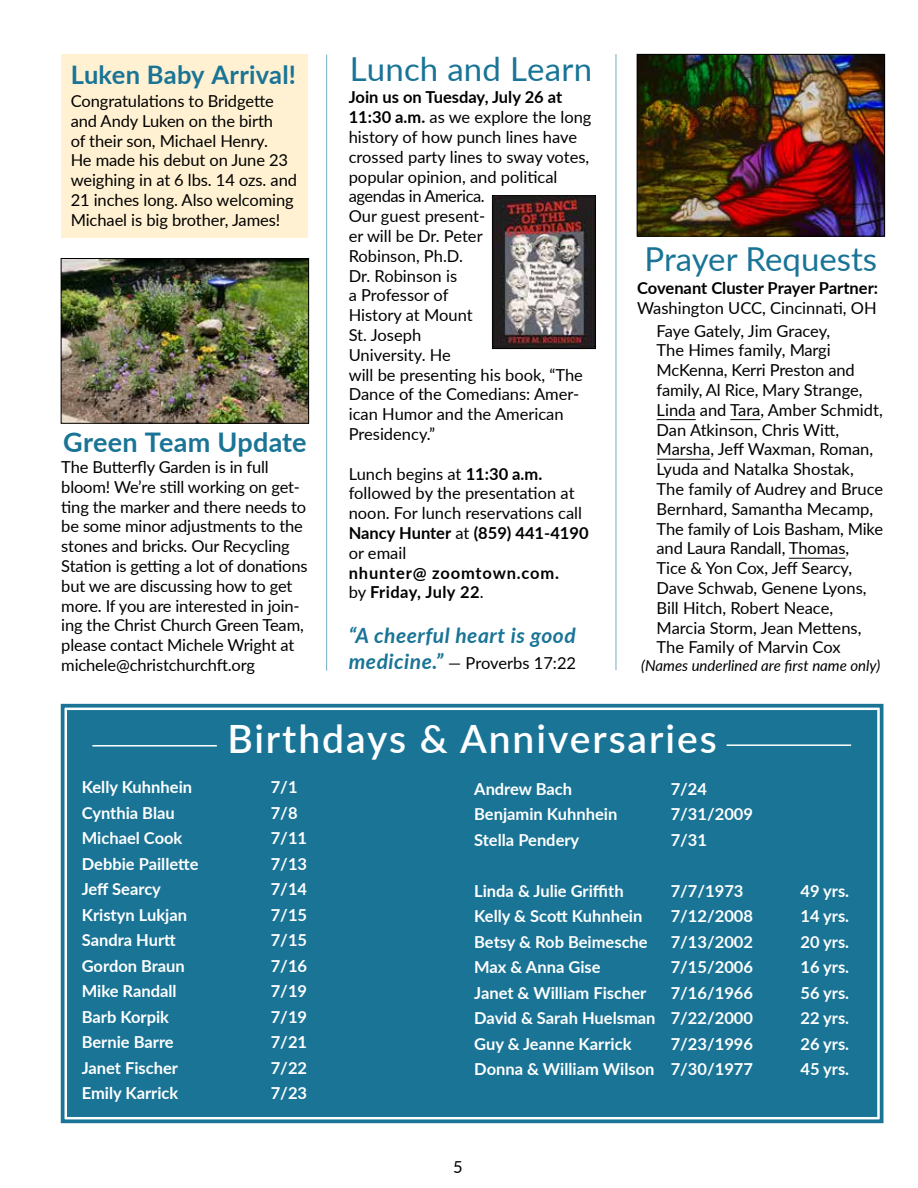
<style>
.page{position:relative;width:918px;height:1188px;background:#fff}
.page>*{position:absolute;margin:0;border:0;box-sizing:border-box;transform-origin:0 0}
.t1{font:600 39px "Lato";letter-spacing:.05em;color:#fff}
.t2{font:33px "Lato";color:#197496}
.t3{font:700 27px "Lato";letter-spacing:.01em;color:#197496}
.t4{font:700 25.5px "Lato";letter-spacing:.01em;color:#197496}
.t5{font:italic 700 21px "Lato";letter-spacing:.025em;color:#197496}
.t6{font:16.5px/19.8px "Lato";letter-spacing:-.005em;color:#000}
.t7{font:700 16.5px "Lato";color:#fff}
.t8{font:700 16.5px/19.8px "Lato";letter-spacing:.04em;color:#000}
.t9{font:700 16.5px "Lato";color:#000}
.t10{font:italic 15px "Lato";color:#000}
.s1{font-weight:700}
.s2{font-weight:400}
.s3{font-weight:700;font-style:italic;font-size:21px;color:#197496}
</style>
<div class="page">
<svg style="left:60px;top:703px;width:824px;height:421px"></svg>
<div style="left:66px;top:709px;width:812px;height:409px;background:#197496"></div>
<hr style="left:92px;top:745px;width:125px;height:2px;background:#fff">
<hr style="left:727px;top:744px;width:124px;height:2px;background:#fff">
<hr style="left:657px;top:419px;width:39px;height:1px;background:#000">
<hr style="left:730px;top:419px;width:30px;height:1px;background:#000">
<hr style="left:657px;top:459px;width:53px;height:1px;background:#000">
<hr style="left:789px;top:558px;width:56px;height:1px;background:#000">
<img style="left:639px;top:56px;width:244px;height:179px">
<div style="left:637px;top:54px;width:248px;height:183px;border:1px solid #000"></div>
<img style="left:494px;top:197px;width:100px;height:150px">
<div style="left:492px;top:195px;width:104px;height:154px;border:1px solid #000"></div>
<img style="left:63px;top:260px;width:244px;height:162px">
<div style="left:61px;top:258px;width:248px;height:166px;border:1px solid #000"></div>
<div style="left:61px;top:54px;width:247px;height:184px;background:#fff1d1"></div>
<hr style="left:326px;top:55px;width:1px;height:616px;background:#75acc0">
<hr style="left:616px;top:54px;width:1px;height:616px;background:#75acc0">
<h3 class="t4" style="left:71px;top:56px;width:227px">Luken Baby Arrival!</h3>
<p class="t6" style="left:71px;top:90px;width:228px">Congratulations to Bridgette and Andy Luken on the birth<br>of their son, Michael Henry.<br>He made his debut on June 23 weighing in at 6 lbs. 14 ozs. and<br>21 inches long. Also welcoming<br>Michael is big brother, James!</p>
<h3 class="t3" style="left:63px;top:423px;width:245px">Green Team Update</h3>
<p class="t6" style="left:61px;top:456px;width:248px">The Butterfly Garden is in full bloom! We’re still working on get&shy;ting the marker and there needs to be some minor adjustments to the stones and bricks. Our Recycling<br>Station is getting a lot of donations but we are discussing how to get more. If you are interested in join&shy;ing the Christ Church Green Team, please contact Michele Wright at michele@christchurchft.org</p>
<h2 class="t2" style="left:350px;top:45px;width:244px">Lunch and Learn</h2>
<p class="t6" style="left:349px;top:87px;width:244px"><span class="s1">Join us on Tuesday, July 26 at<br>11:30 a.m.</span> as we explore the long history of how punch lines have crossed party lines to sway votes, popular opinion, and political agendas in America.<br>Our guest present-<br>er will be Dr. Peter<br>Robinson, Ph.D.<br>Dr. Robinson is<br>a Professor of<br>History at Mount<br>St. Joseph<br>University. He<br>will be presenting his book, “The<br>Dance of the Comedians: Amer&shy;ican Humor and the American<br>Presidency.”</p>
<p class="t6" style="left:349px;top:463px;width:241px">Lunch begins at <span class="s1">11:30 a.m. </span>followed by the presentation at noon. For lunch reservations call<br><span class="s1">Nancy Hunter</span> at <span class="s1">(859) 441-4190 </span>or email</p>
<p class="t8" style="left:349px;top:562px;width:212px">nhunter@ zoomtown.com. <span class="s2">by</span> Friday, July 22<span class="s2">.</span></p>
<p class="t5" style="left:349px;top:620px;width:229px">“A cheerful heart is good</p>
<p class="t6" style="left:349px;top:652px;width:229px"><span class="s3">medicine.”</span> — Proverbs 17:22</p>
<h2 class="t2" style="left:645px;top:236px;width:234px">Prayer Requests</h2>
<p class="t9" style="left:637px;top:276px;width:242px">Covenant Cluster Prayer Partner:</p>
<p class="t6" style="left:657px;top:296px;width:221px;line-height:22.8px;text-indent:-20px">Washington UCC, Cincinnati, OH<br>Faye Gately, Jim Gracey,</p>
<p class="t6" style="left:657px;top:340px;width:228px">The Himes family, Margi<br>McKenna, Kerri Preston and family, Al Rice, Mary Strange,<br>Linda and Tara, Amber Schmidt,<br>Dan Atkinson, Chris Witt,<br>Marsha, Jeff Waxman, Roman,<br>Lyuda and Natalka Shostak,<br>The family of Audrey and Bruce<br>Bernhard, Samantha Mecamp,<br>The family of Lois Basham, Mike and Laura Randall, Thomas,<br>Tice &amp; Yon Cox, Jeff Searcy,<br>Dave Schwab, Genene Lyons,<br>Bill Hitch, Robert Neace,<br>Marcia Storm, Jean Mettens,<br>The Family of Marvin Cox</p>
<p class="t10" style="left:641px;top:655px;width:241px">(Names underlined are first name only)</p>
<h1 class="t1" style="left:227px;top:711px;width:491px">Birthdays &amp; Anniversaries</h1>
<p class="t7" style="left:82px;top:775px;width:112px">Kelly Kuhnhein</p>
<p class="t7" style="left:271px;top:775px;width:28px">7/1</p>
<p class="t7" style="left:82px;top:801px;width:95px">Cynthia Blau</p>
<p class="t7" style="left:271px;top:801px;width:28px">7/8</p>
<p class="t7" style="left:82px;top:826px;width:102px">Michael Cook</p>
<p class="t7" style="left:271px;top:826px;width:38px">7/11</p>
<p class="t7" style="left:82px;top:852px;width:118px">Debbie Paillette</p>
<p class="t7" style="left:271px;top:852px;width:38px">7/13</p>
<p class="t7" style="left:82px;top:877px;width:81px">Jeff Searcy</p>
<p class="t7" style="left:271px;top:877px;width:38px">7/14</p>
<p class="t7" style="left:82px;top:903px;width:107px">Kristyn Lukjan</p>
<p class="t7" style="left:271px;top:903px;width:38px">7/15</p>
<p class="t7" style="left:82px;top:928px;width:96px">Sandra Hurtt</p>
<p class="t7" style="left:271px;top:928px;width:38px">7/15</p>
<p class="t7" style="left:82px;top:954px;width:105px">Gordon Braun</p>
<p class="t7" style="left:271px;top:954px;width:38px">7/16</p>
<p class="t7" style="left:82px;top:979px;width:96px">Mike Randall</p>
<p class="t7" style="left:271px;top:979px;width:38px">7/19</p>
<p class="t7" style="left:82px;top:1005px;width:89px">Barb Korpik</p>
<p class="t7" style="left:271px;top:1005px;width:38px">7/19</p>
<p class="t7" style="left:82px;top:1030px;width:94px">Bernie Barre</p>
<p class="t7" style="left:271px;top:1030px;width:38px">7/21</p>
<p class="t7" style="left:82px;top:1056px;width:98px">Janet Fischer</p>
<p class="t7" style="left:271px;top:1056px;width:38px">7/22</p>
<p class="t7" style="left:82px;top:1081px;width:98px">Emily Karrick</p>
<p class="t7" style="left:271px;top:1081px;width:38px">7/23</p>
<p class="t7" style="left:474px;top:777px;width:99px">Andrew Bach</p>
<p class="t7" style="left:671px;top:777px;width:38px">7/24</p>
<p class="t7" style="left:474px;top:802px;width:145px">Benjamin Kuhnhein</p>
<p class="t7" style="left:671px;top:802px;width:84px">7/31/2009</p>
<p class="t7" style="left:474px;top:828px;width:107px">Stella Pendery</p>
<p class="t7" style="left:671px;top:828px;width:38px">7/31</p>
<p class="t7" style="left:474px;top:879px;width:151px">Linda &amp; Julie Griffith</p>
<p class="t7" style="left:671px;top:879px;width:74px">7/7/1973</p>
<p class="t7" style="left:800px;top:879px;width:50px">49 yrs.</p>
<p class="t7" style="left:474px;top:904px;width:170px">Kelly &amp; Scott Kuhnhein</p>
<p class="t7" style="left:671px;top:904px;width:84px">7/12/2008</p>
<p class="t7" style="left:800px;top:904px;width:50px">14 yrs.</p>
<p class="t7" style="left:474px;top:930px;width:175px">Betsy &amp; Rob Beimesche</p>
<p class="t7" style="left:671px;top:930px;width:84px">7/13/2002</p>
<p class="t7" style="left:800px;top:930px;width:50px">20 yrs.</p>
<p class="t7" style="left:474px;top:955px;width:128px">Max &amp; Anna Gise</p>
<p class="t7" style="left:671px;top:955px;width:84px">7/15/2006</p>
<p class="t7" style="left:800px;top:955px;width:50px">16 yrs.</p>
<p class="t7" style="left:474px;top:981px;width:174px">Janet &amp; William Fischer</p>
<p class="t7" style="left:671px;top:981px;width:84px">7/16/1966</p>
<p class="t7" style="left:800px;top:981px;width:50px">56 yrs.</p>
<p class="t7" style="left:474px;top:1006px;width:280px">David &amp; Sarah Huelsman 7/22/2000</p>
<p class="t7" style="left:800px;top:1006px;width:50px">22 yrs.</p>
<p class="t7" style="left:474px;top:1032px;width:159px">Guy &amp; Jeanne Karrick</p>
<p class="t7" style="left:671px;top:1032px;width:84px">7/23/1996</p>
<p class="t7" style="left:800px;top:1032px;width:50px">26 yrs.</p>
<p class="t7" style="left:474px;top:1057px;width:280px">Donna &amp; William Wilson 7/30/1977</p>
<p class="t7" style="left:800px;top:1057px;width:50px">45 yrs.</p>
<p class="t6" style="left:453px;top:1156px;width:11px">5</p>
</div>
